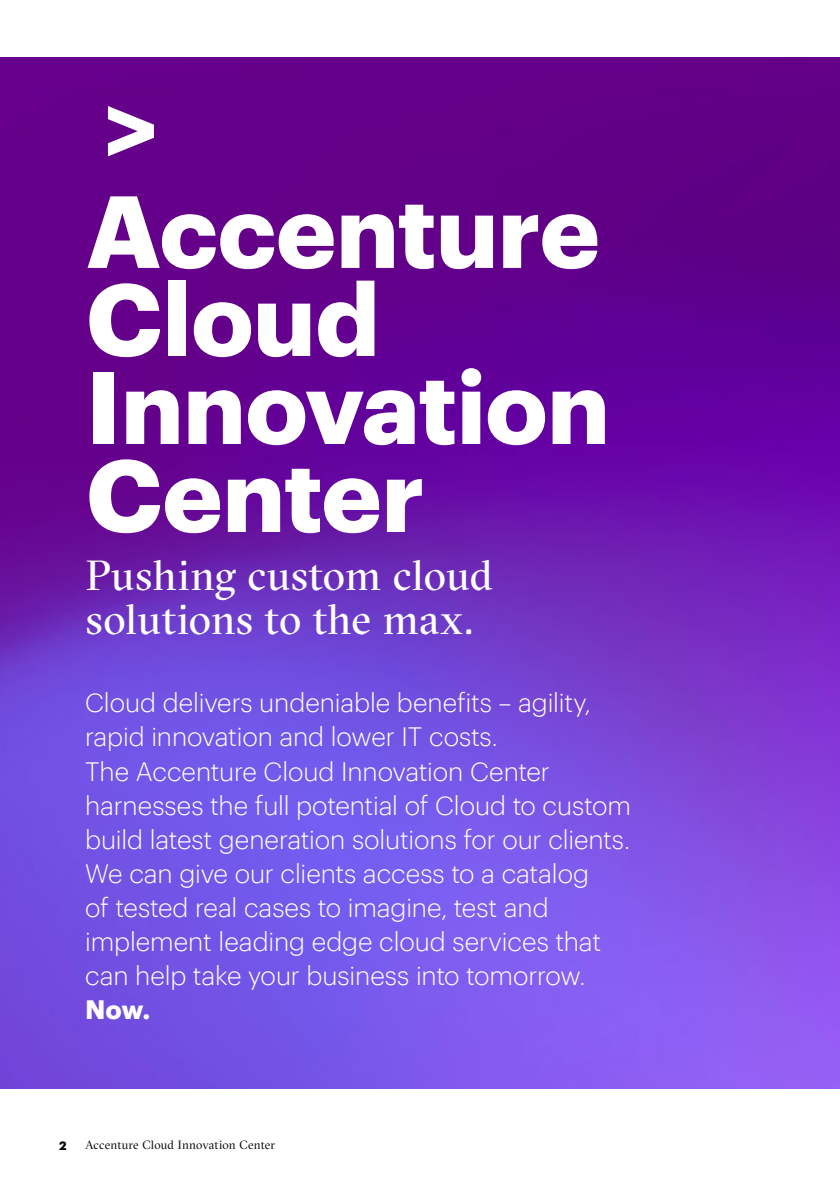
<style>
.page{position:relative;width:840px;height:1191px;background:#fff}
.page>*{position:absolute;margin:0;border:0;box-sizing:border-box;transform-origin:0 0}
.t1{font:700 100px/88px "Graphik";letter-spacing:-.01em;color:#fff}
.t2{font:42px/44px "GT Sectra Fine";letter-spacing:.01em;color:#fff}
.t3{font:300 26px/34px "Graphik";letter-spacing:-.005em;color:#fff}
.t4{font:700 26px "Graphik";color:#fff}
.t5{font:12px "GT Sectra Fine";letter-spacing:.015em;color:#000}
.t6{font:700 12px "Graphik";color:#000}
</style>
<div class="page">
<img style="left:0;top:57px;width:839px;height:1031px">
<svg style="left:108px;top:106px;width:46px;height:50px"></svg>
<h1 class="t1" style="left:86px;top:179px;width:525px">Accenture<br>Cloud<br>Innovation<br>Center</h1>
<h2 class="t2" style="left:86px;top:553px;width:408px">Pushing custom cloud solutions to the max.</h2>
<p class="t3" style="left:85px;top:684px;width:547px">Cloud delivers undeniable benefits – agility, rapid innovation and lower IT costs.<br>The Accenture Cloud Innovation Center harnesses the full potential of Cloud to custom build latest generation solutions for our clients.<br>We can give our clients access to a catalog<br>of tested real cases to imagine, test and implement leading edge cloud services that can help take your business into tomorrow.</p>
<p class="t4" style="left:85px;top:989px;width:67px">Now.</p>
<p class="t6" style="left:59px;top:1136px;width:9px">2</p>
<p class="t5" style="left:85px;top:1137px;width:191px">Accenture Cloud Innovation Center</p>
</div>
